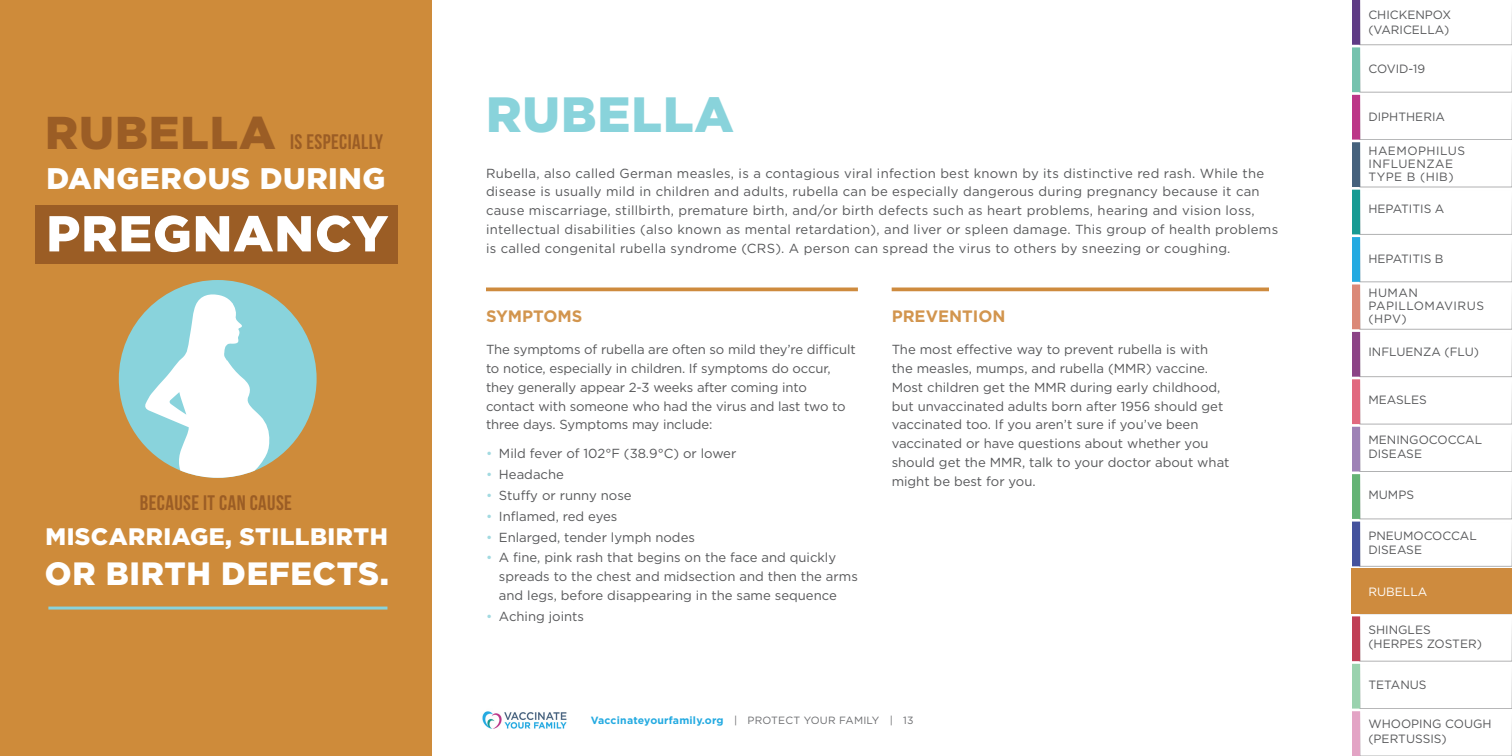
<style>
.page{position:relative;width:1512px;height:756px;background:#fff}
.page>*{position:absolute;margin:0;border:0;box-sizing:border-box;transform-origin:0 0}
.t1{font:900 50.4px "Gotham";letter-spacing:.02em;color:#fff}
.NEW_Title{font:900 49.5px "Gotham";letter-spacing:.02em;color:#89d3db}
.t2{font:900 32.25px "Gotham";letter-spacing:.02em;color:#fff}
.t3{font:900 29.7px "Gotham";letter-spacing:.02em;color:#fff}
.t4{font:900 23.85px "Gotham";letter-spacing:.02em;color:#fff}
.t5{font:21px "Bebas Neue";letter-spacing:.02em;color:#9b5d25}
.subhead{font:700 16.5px "Gotham";color:#d2954e}
.body{font:13.2px/18.8px "Gotham";color:#57585a}
.body-2{font:13.2px/18.8px "Gotham";letter-spacing:.02em;color:#57585a}
.t6{font:12px/14.2px "Gotham";color:#57585a}
.t7{font:12px/12.8px "Gotham";letter-spacing:.04em;color:#57585a}
.name_side{font:12px "Gotham";color:#fff}
.t8{font:700 10.5px "Gotham";letter-spacing:.02em;color:#24aae1}
.s1{font-family:"Gotham";font-weight:900;font-size:46.05px}
.s2{color:#a2dae1}
.s3{font-weight:400;color:#6c6d70}
</style>
<div class="page">
<svg style="left:1352px;top:0;width:8px;height:756px;background:#8c839a"></svg>
<img style="left:482px;top:711px;width:85px;height:18px">
<div style="left:0;top:0;width:432px;height:756px;background:#ce8b3a"></div>
<div style="left:35px;top:206px;width:363px;height:58px;background:#9b5d25"></div>
<hr style="left:48px;top:607px;width:339px;height:3px;background:#89d3dc">
<svg style="left:119px;top:280px;width:198px;height:198px"></svg>
<hr style="left:892px;top:288px;width:377px;height:3px;background:#ce8b3e">
<hr style="left:486px;top:288px;width:372px;height:3px;background:#ce8b3e">
<div style="left:1352px;top:569px;width:160px;height:45px;background:#ce8b3e"></div>
<p class="t5" style="left:45px;top:131px;width:340px"><span class="s1">RUBELLA</span> IS ESPECIALLY</p>
<p class="NEW_Title" style="left:486px;top:81px;width:249px">RUBELLA</p>
<p class="t3" style="left:46px;top:158px;width:341px">DANGEROUS DURING</p>
<p class="body-2" style="left:486px;top:163px;width:794px">Rubella, also called German measles, is a contagious viral infection best known by its distinctive red rash. While the disease is usually mild in children and adults, rubella can be especially dangerous during pregnancy because it can cause miscarriage, stillbirth, premature birth, and/or birth defects such as heart problems, hearing and vision loss, intellectual disabilities (also known as mental retardation), and liver or spleen damage. This group of health problems is called congenital rubella syndrome (CRS). A person can spread the virus to others by sneezing or coughing.</p>
<p class="t1" style="left:46px;top:199px;width:343px">PREGNANCY</p>
<p class="t5" style="left:140px;top:492px;width:154px">BECAUSE IT CAN CAUSE</p>
<p class="t4" style="left:46px;top:520px;width:344px">MISCARRIAGE, STILLBIRTH</p>
<p class="t2" style="left:45px;top:551px;width:346px">OR BIRTH DEFECTS.</p>
<p class="subhead" style="left:486px;top:305px;width:98px">SYMPTOMS</p>
<p class="body" style="left:486px;top:340px;width:371px">The symptoms of rubella are often so mild they’re difficult to notice, especially in children. If symptoms do occur, they generally appear 2-3 weeks after coming into contact with someone who had the virus and last two to three days. Symptoms may include:</p>
<p class="body" style="left:486px;top:444px;width:252px"><span class="s2">•</span> Mild fever of 102°F (38.9°C) or lower</p>
<p class="body" style="left:486px;top:465px;width:79px"><span class="s2">•</span> Headache</p>
<p class="body" style="left:486px;top:485px;width:147px"><span class="s2">•</span> Stuffy or runny nose</p>
<p class="body" style="left:486px;top:506px;width:133px"><span class="s2">•</span> Inflamed, red eyes</p>
<p class="body" style="left:486px;top:527px;width:210px"><span class="s2">•</span> Enlarged, tender lymph nodes</p>
<p class="body" style="left:499px;top:548px;width:360px;text-indent:-13px"><span class="s2">•</span> A fine, pink rash that begins on the face and quickly spreads to the chest and midsection and then the arms and legs, before disappearing in the same sequence</p>
<p class="body" style="left:486px;top:607px;width:100px"><span class="s2">•</span> Aching joints</p>
<p class="subhead" style="left:892px;top:305px;width:115px">PREVENTION</p>
<p class="body" style="left:892px;top:340px;width:339px">The most effective way to prevent rubella is with the measles, mumps, and rubella (MMR) vaccine.<br>Most children get the MMR during early childhood, but unvaccinated adults born after 1956 should get vaccinated too. If you aren’t sure if you’ve been vaccinated or have questions about whether you should get the MMR, talk to your doctor about what might be best for you.</p>
<p class="t8" style="left:591px;top:714px;width:324px">Vaccinateyourfamily.org <span class="s3">| PROTECT YOUR FAMILY | 13</span></p>
<p class="t6" style="left:1368px;top:8px;width:84px">CHICKENPOX (VARICELLA)</p>
<p class="t6" style="left:1368px;top:62px;width:58px">COVID-19</p>
<p class="t6" style="left:1368px;top:109px;width:78px">DIPHTHERIA</p>
<p class="t7" style="left:1368px;top:145px;width:98px">HAEMOPHILUS<br>INFLUENZAE<br>TYPE B (HIB)</p>
<p class="t6" style="left:1368px;top:202px;width:78px">HEPATITIS A</p>
<p class="t6" style="left:1368px;top:251px;width:77px">HEPATITIS B</p>
<p class="t7" style="left:1368px;top:287px;width:117px">HUMAN<br>PAPILLOMAVIRUS (HPV)</p>
<p class="t6" style="left:1368px;top:344px;width:112px">INFLUENZA (FLU)</p>
<p class="t6" style="left:1368px;top:392px;width:60px">MEASLES</p>
<p class="t6" style="left:1368px;top:432px;width:115px">MENINGOCOCCAL<br>DISEASE</p>
<p class="t6" style="left:1368px;top:488px;width:47px">MUMPS</p>
<p class="t6" style="left:1368px;top:529px;width:110px">PNEUMOCOCCAL<br>DISEASE</p>
<p class="name_side" style="left:1368px;top:584px;width:60px">RUBELLA</p>
<p class="t6" style="left:1368px;top:622px;width:115px">SHINGLES (HERPES ZOSTER)</p>
<p class="t6" style="left:1368px;top:677px;width:60px">TETANUS</p>
<p class="t6" style="left:1368px;top:717px;width:125px">WHOOPING COUGH (PERTUSSIS)</p>
</div>
